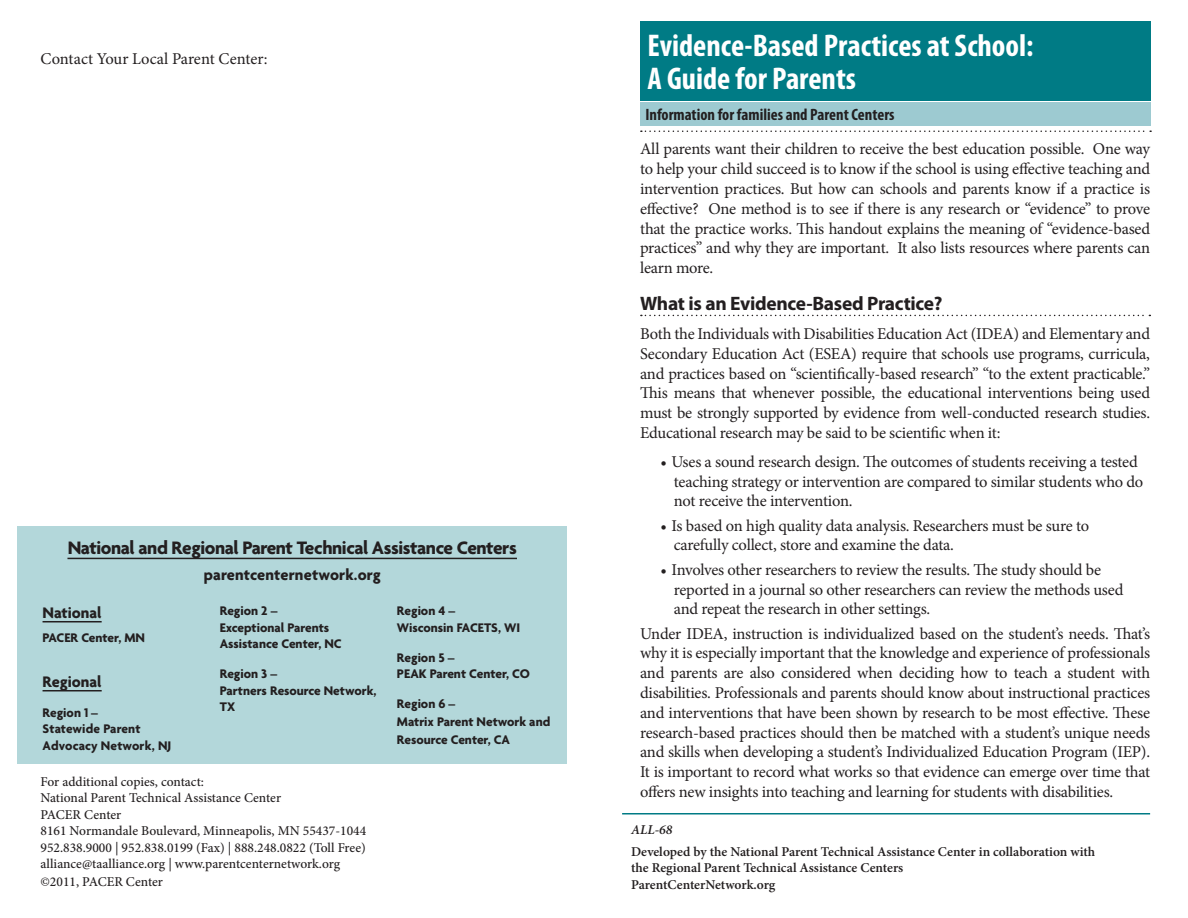
<style>
.page{position:relative;width:1188px;height:918px;background:#fff}
.page>*{position:absolute;margin:0;border:0;box-sizing:border-box;transform-origin:0 0}
.Headline{font:700 condensed 31.5px "Myriad Pro";color:#fff}
.t1{font:700 19.5px "Agenda";letter-spacing:-.02em;color:#231f20}
.Sub_Head_1{font:700 19.5px "Myriad Pro";letter-spacing:-.015em;color:#231f20}
.Body_Text{font:16.5px/19.8px "Minion Pro";letter-spacing:-.015em;color:#231f20;text-align:justify}
.Bullets{font:16.5px/19.8px "Minion Pro";letter-spacing:-.015em;color:#231f20}
.t2{font:700 16.5px "Agenda";color:#231f20}
.Headline-2{font:700 condensed 16.5px "Myriad Pro";color:#231f20}
.Region_Center_Addres{font:500 13.5px/16.5px "Minion Pro";color:#231f20;text-align:justify}
.t3{font:700 13.5px/16.5px "Agenda";color:#231f20}
.t4{font:600 13.5px/16.5px "Minion Pro";letter-spacing:-.005em;color:#231f20}
.t5{font:italic 600 13.5px "Minion Pro";color:#231f20}
</style>
<div class="page">
<div style="left:17px;top:526px;width:550px;height:238px;background:#b3d7da"></div>
<hr style="left:43px;top:621px;width:59px;height:1px;background:#231f20">
<hr style="left:43px;top:690px;width:59px;height:1px;background:#231f20">
<hr style="left:67px;top:558px;width:450px;height:1px;background:#231f20">
<hr style="left:622px;top:813px;width:528px;height:1px;background:#007b85">
<svg style="left:641px;top:130px;width:510px;height:2px"></svg>
<div style="left:640px;top:102px;width:511px;height:24px;background:#9dcad1"></div>
<div style="left:640px;top:21px;width:511px;height:79px;background:#007b85"></div>
<svg style="left:641px;top:315px;width:509px;height:1px"></svg>
<p class="Body_Text" style="left:40px;top:49px;width:229px">Contact Your Local Parent Center:</p>
<p class="t1" style="left:68px;top:536px;width:451px">National and Regional Parent Technical Assistance Centers</p>
<p class="t2" style="left:204px;top:565px;width:178px">parentcenternetwork.org</p>
<p class="t2" style="left:43px;top:602px;width:61px">National</p>
<p class="t3" style="left:43px;top:629px;width:104px">PACER Center, MN</p>
<p class="t2" style="left:43px;top:671px;width:61px">Regional</p>
<p class="t3" style="left:43px;top:704px;width:57px">Region 1 –</p>
<p class="t3" style="left:43px;top:720px;width:99px">Statewide Parent</p>
<p class="t3" style="left:43px;top:737px;width:130px">Advocacy Network, NJ</p>
<p class="t3" style="left:220px;top:603px;width:59px">Region 2 –</p>
<p class="t3" style="left:220px;top:619px;width:124px">Exceptional Parents<br>Assistance Center, NC</p>
<p class="t3" style="left:220px;top:666px;width:59px">Region 3 –</p>
<p class="t3" style="left:220px;top:682px;width:158px">Partners Resource Network,<br>TX</p>
<p class="Region_Center_Addres" style="left:40px;top:774px;width:165px">For additional copies, contact:</p>
<p class="Region_Center_Addres" style="left:40px;top:790px;width:242px">National Parent Technical Assistance Center</p>
<p class="Region_Center_Addres" style="left:40px;top:806px;width:82px">PACER Center</p>
<p class="Region_Center_Addres" style="left:40px;top:823px;width:327px">8161 Normandale Boulevard, Minneapolis, MN 55437-1044<br>952.838.9000 | 952.838.0199 (Fax) | 888.248.0822 (Toll Free) alliance@taalliance.org | www.parentcenternetwork.org</p>
<p class="Region_Center_Addres" style="left:40px;top:874px;width:124px">©2011, PACER Center</p>
<p class="t3" style="left:397px;top:603px;width:60px">Region 4 –</p>
<p class="t3" style="left:397px;top:619px;width:125px">Wisconsin FACETS, WI</p>
<p class="t3" style="left:397px;top:649px;width:59px">Region 5 –</p>
<p class="t3" style="left:397px;top:666px;width:134px">PEAK Parent Center, CO</p>
<p class="t3" style="left:397px;top:696px;width:60px">Region 6 –</p>
<p class="t3" style="left:397px;top:713px;width:155px;line-height:18px">Matrix Parent Network and<br>Resource Center, CA</p>
<p class="Headline" style="left:648px;top:26px;width:387px">Evidence-Based Practices at School:</p>
<p class="Headline" style="left:648px;top:59px;width:210px">A Guide for Parents</p>
<p class="Headline-2" style="left:645px;top:105px;width:251px">Information for families and Parent Centers</p>
<p class="Body_Text" style="left:640px;top:139px;width:512px">All parents want their children to receive the best education possible. One way to help your child succeed is to know if the school is using effective teaching and intervention practices. But how can schools and parents know if a practice is effective? One method is to see if there is any research or “evidence” to prove that the practice works. This handout explains the meaning of “evidence-based practices” and why they are important. It also lists resources where parents can learn more.</p>
<p class="Sub_Head_1" style="left:640px;top:291px;width:304px">What is an Evidence-Based Practice?</p>
<p class="Body_Text" style="left:640px;top:324px;width:512px">Both the Individuals with Disabilities Education Act (IDEA) and Elementary and Secondary Education Act (ESEA) require that schools use programs, curricula, and practices based on “scientifically-based research” “to the extent practicable.” This means that whenever possible, the educational interventions being used must be strongly supported by evidence from well-conducted research studies.<br>Educational research may be said to be scientific when it:</p>
<p class="Bullets" style="left:674px;top:452px;width:471px;text-indent:-14px">• Uses a sound research design. The outcomes of students receiving a tested teaching strategy or intervention are compared to similar students who do not receive the intervention.</p>
<p class="Bullets" style="left:674px;top:516px;width:417px;text-indent:-14px">• Is based on high quality data analysis. Researchers must be sure to carefully collect, store and examine the data.</p>
<p class="Bullets" style="left:674px;top:560px;width:451px;text-indent:-14px">• Involves other researchers to review the results. The study should be reported in a journal so other researchers can review the methods used and repeat the research in other settings.</p>
<p class="Body_Text" style="left:640px;top:624px;width:512px">Under IDEA, instruction is individualized based on the student’s needs. That’s why it is especially important that the knowledge and experience of professionals and parents are also considered when deciding how to teach a student with disabilities. Professionals and parents should know about instructional practices and interventions that have been shown by research to be most effective. These research-based practices should then be matched with a student’s unique needs and skills when developing a student’s Individualized Education Program (IEP).<br>It is important to record what works so that evidence can emerge over time that offers new insights into teaching and learning for students with disabilities.</p>
<p class="t5" style="left:631px;top:820px;width:43px">ALL-68</p>
<p class="t4" style="left:631px;top:843px;width:466px">Developed by the National Parent Technical Assistance Center in collaboration with the Regional Parent Technical Assistance Centers</p>
<p class="t4" style="left:631px;top:876px;width:146px">ParentCenterNetwork.org</p>
</div>
